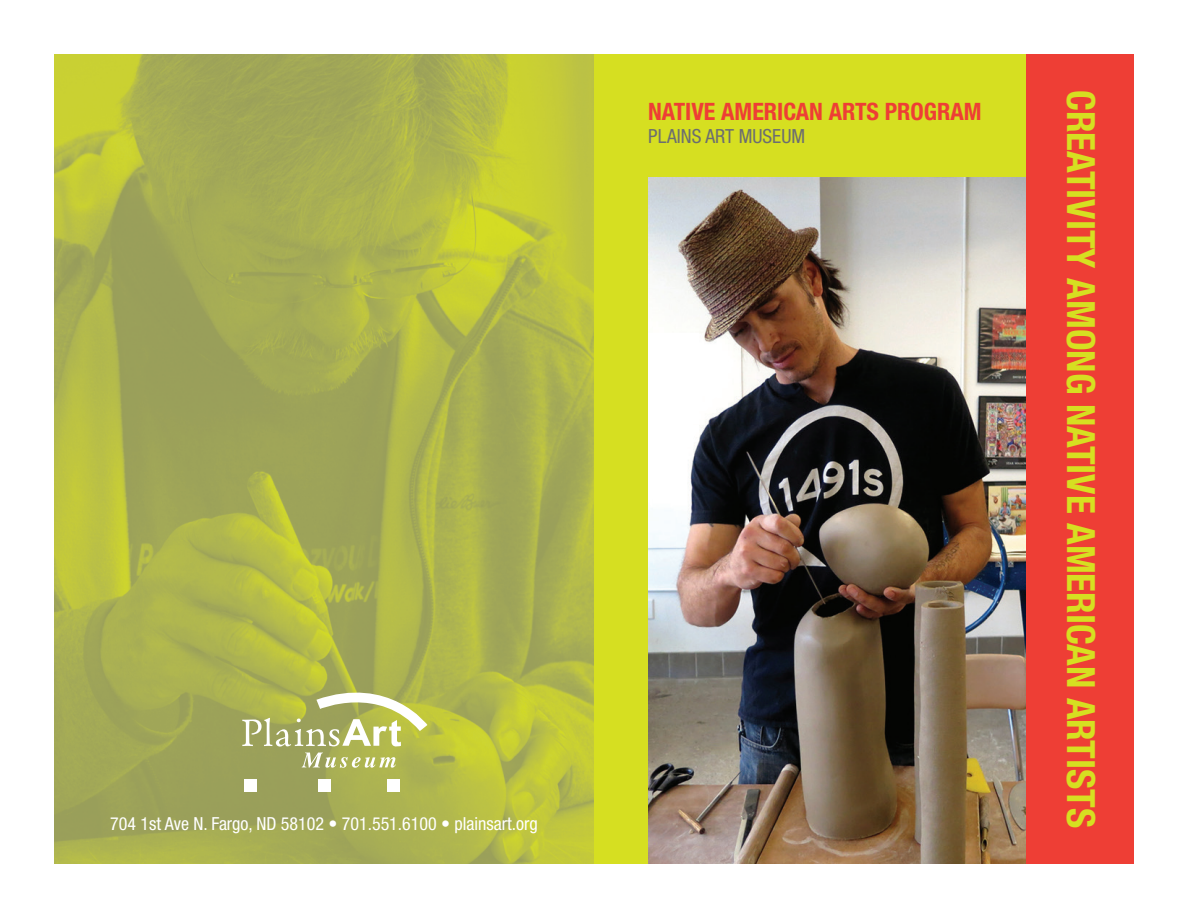
<style>
.page{position:relative;width:1188px;height:918px;background:#fff}
.page>*{position:absolute;margin:0;border:0;box-sizing:border-box;transform-origin:0 0}
.t1{font:700 condensed 39px "Helvetica Neue";color:#d6df21}
.t2{font:700 condensed 24px "Helvetica Neue";color:#ee3e35}
.t3{font:condensed 19.5px "Helvetica Neue";color:#6c6d70}
.t4{font:condensed 18px "Helvetica Neue";color:#fff}
</style>
<div class="page">
<div style="left:594px;top:54px;width:540px;height:810px;background:#d6df21"></div>
<img style="left:54px;top:54px;width:540px;height:810px">
<div style="left:1026px;top:54px;width:108px;height:810px;background:#ee3e35"></div>
<img style="left:648px;top:178px;width:378px;height:686px">
<div style="left:244px;top:780px;width:13px;height:12px;background:#fff"></div>
<div style="left:319px;top:780px;width:12px;height:12px;background:#fff"></div>
<div style="left:387px;top:780px;width:12px;height:12px;background:#fff"></div>
<svg style="left:242px;top:688px;width:185px;height:80px"></svg>
<p class="t4" style="left:110px;top:813px;width:429px">704 1st Ave N. Fargo, ND 58102 • 701.551.6100 • plainsart.org</p>
<p class="t2" style="left:648px;top:97px;width:335px">NATIVE AMERICAN ARTS PROGRAM</p>
<p class="t3" style="left:648px;top:124px;width:159px">PLAINS ART MUSEUM</p>
<p class="t1" style="left:1105px;top:90px;width:740px;rotate:90deg">CREATIVITY AMONG NATIVE AMERICAN ARTISTS</p>
</div>
